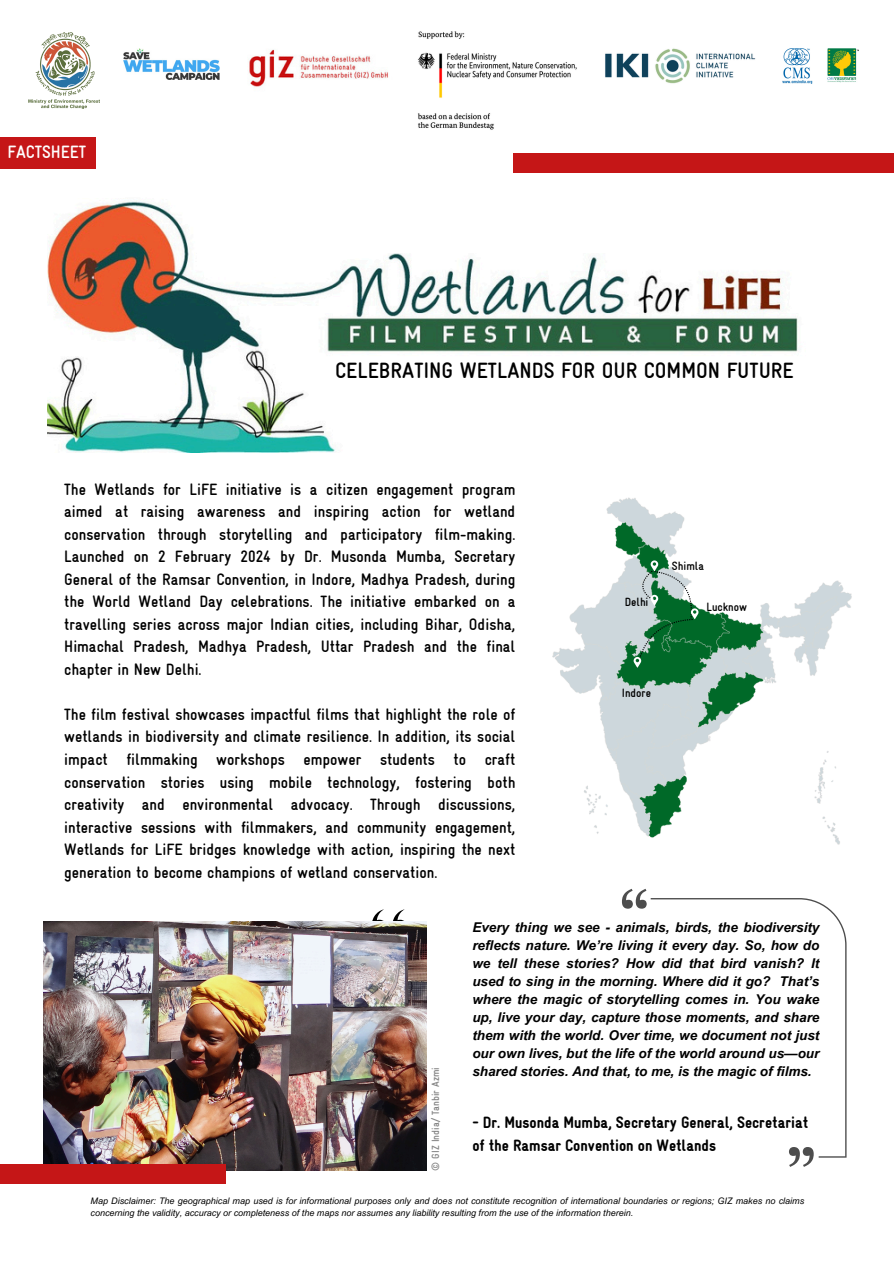
<style>
.page{position:relative;width:894px;height:1264px;background:#fff}
.page>*{position:absolute;margin:0;border:0;box-sizing:border-box;transform-origin:0 0}
.t1{font:700 condensed 22.2px "Gravur";color:#000}
.t2{font:700 condensed 18px "Gravur";color:#fff}
.t3{font:700 condensed 16.5px/22.5px "Gravur";color:#000;text-align:justify}
.t4{font:900 condensed 16.5px/22.5px "Gravur";color:#000}
.t5{font:italic 700 13.5px/18px "Arial MT Pro";color:#000;text-align:justify}
.t6{font:700 condensed 12px "Gravur";color:#000}
.t7{font:700 condensed 10.5px "Gravur";color:#858585}
.t8{font:italic 9px/12px "Arial MT Pro";color:#000}
</style>
<div class="page">
<svg style="left:372px;top:909px;width:33px;height:12px"></svg>
<div style="left:0;top:137px;width:96px;height:32px;background:#c51617"></div>
<img style="left:48px;top:201px;width:751px;height:252px">
<div style="left:213px;top:184px;width:493px;height:68px;background:#fff"></div>
<div style="left:513px;top:153px;width:380px;height:20px;background:#c51617"></div>
<img style="left:418px;top:31px;width:338px;height:99px">
<img style="left:249px;top:49px;width:139px;height:38px">
<img style="left:123px;top:48px;width:97px;height:32px">
<img style="left:29px;top:33px;width:71px;height:75px">
<img style="left:782px;top:48px;width:75px;height:36px">
<img style="left:44px;top:921px;width:382px;height:249px">
<div style="left:0;top:1164px;width:226px;height:19px;background:#c51617"></div>
<svg style="left:650px;top:898px;width:196px;height:259px"></svg>
<svg style="left:788px;top:1146px;width:25px;height:20px"></svg>
<svg style="left:622px;top:888px;width:24px;height:20px"></svg>
<img style="left:552px;top:497px;width:300px;height:348px">
<svg style="left:627px;top:560px;width:75px;height:108px;background:#6ba283"></svg>
<h2 class="t2" style="left:7px;top:141px;width:80px">FACTSHEET</h2>
<p class="t1" style="left:335px;top:358px;width:460px">CELEBRATING WETLANDS FOR OUR COMMON FUTURE</p>
<p class="t3" style="left:64px;top:478px;width:452px">The Wetlands for LiFE initiative is a citizen engagement program aimed at raising awareness and inspiring action for wetland conservation through storytelling and participatory film-making.<br>Launched on 2 February 2024 by Dr. Musonda Mumba, Secretary General of the Ramsar Convention, in Indore, Madhya Pradesh, during the World Wetland Day celebrations. The initiative embarked on a travelling series across major Indian cities, including Bihar, Odisha, Himachal Pradesh, Madhya Pradesh, Uttar Pradesh and the final chapter in New Delhi.</p>
<h5 class="t3" style="left:64px;top:703px;width:452px">The film festival showcases impactful films that highlight the role of wetlands in biodiversity and climate resilience. In addition, its social impact filmmaking workshops empower students to craft conservation stories using mobile technology, fostering both creativity and environmental advocacy. Through discussions, interactive sessions with filmmakers, and community engagement, Wetlands for LiFE bridges knowledge with action, inspiring the next generation to become champions of wetland conservation.</h5>
<p class="t6" style="left:624px;top:595px;width:25px">Delhi</p>
<h3 class="t6" style="left:671px;top:559px;width:33px">Shimla</h3>
<h3 class="t6" style="left:706px;top:600px;width:42px">Lucknow</h3>
<p class="t6" style="left:621px;top:686px;width:31px">Indore</p>
<h5 class="t7" style="left:429px;top:1170px;width:105px;rotate:-90deg">© GIZ India/ Tanbir Azmi</h5>
<p class="t5" style="left:472px;top:919px;width:348px">Every thing we see - animals, birds, the biodiversity reflects nature. We’re living it every day. So, how do we tell these stories? How did that bird vanish? It used to sing in the morning. Where did it go? That’s where the magic of storytelling comes in. You wake up, live your day, capture those moments, and share them with the world. Over time, we document not just our own lives, but the life of the world around us—our shared stories. And that, to me, is the magic of films.</p>
<h5 class="t4" style="left:472px;top:1111px;width:337px">- Dr. Musonda Mumba, Secretary General, Secretariat of the Ramsar Convention on Wetlands</h5>
<h5 class="t8" style="left:90px;top:1195px;width:715px">Map Disclaimer: The geographical map used is for informational purposes only and does not constitute recognition of international boundaries or regions; GIZ makes no claims concerning the validity, accuracy or completeness of the maps nor assumes any liability resulting from the use of the information therein.</h5>
</div>
